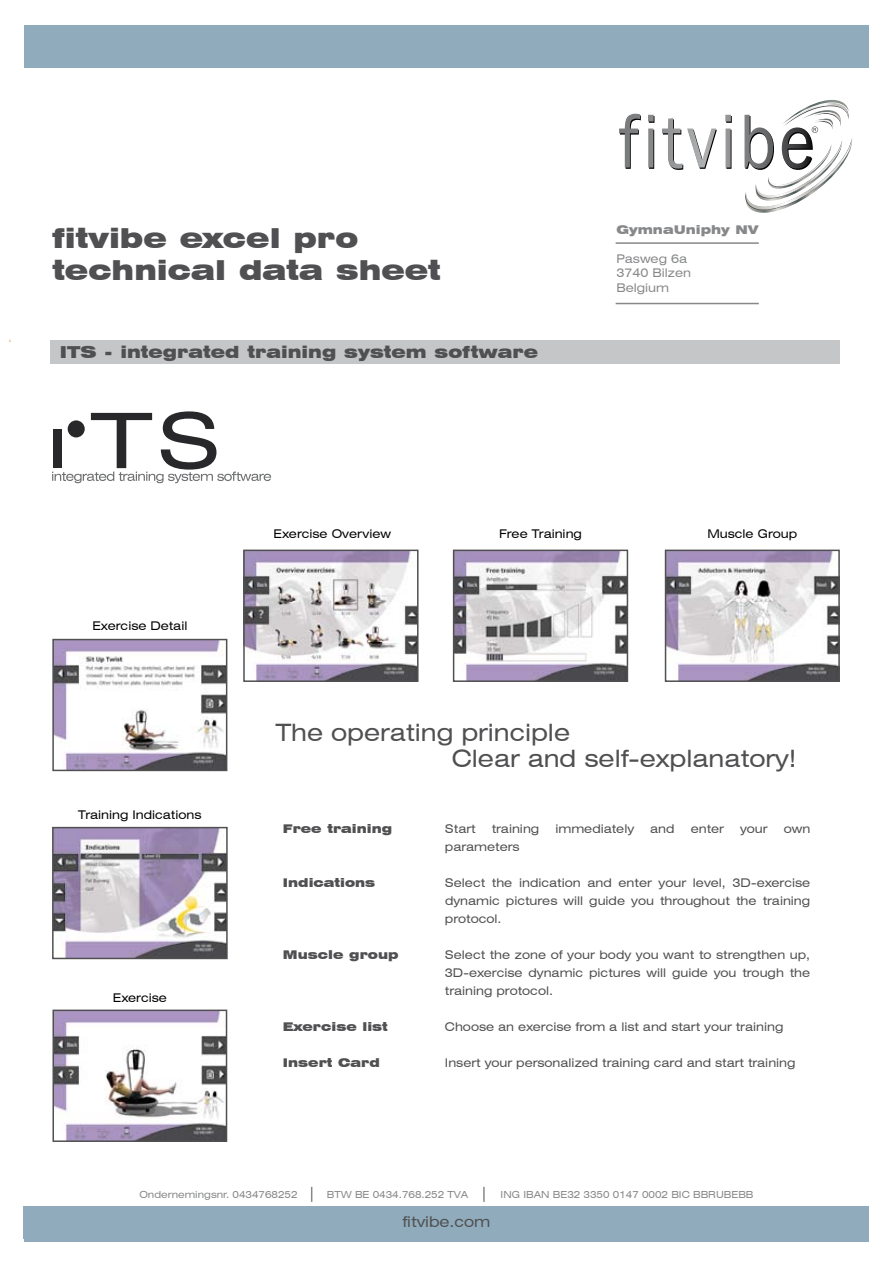
<style>
.page{position:relative;width:893px;height:1263px;background:#fff}
.page>*{position:absolute;margin:0;border:0;box-sizing:border-box;transform-origin:0 0}
.t1{font:900 expanded 27px/31.5px "Swiss 721 BT";color:#505052}
.t2{font:expanded 24px/25.5px "Swiss 721 BT";color:#505052}
.t3{font:900 expanded 16.5px "Swiss 721 BT";color:#505052}
.t4{font:expanded 15px "Swiss 721 BT";color:#505052}
.t5{font:expanded 12px/18px "Swiss 721 BT";color:#505052;text-align:justify}
.t6{font:expanded 12px "Swiss 721 BT";color:#000}
.t7{font:900 expanded 12px "Swiss 721 BT";color:#505052}
.t8{font:expanded 12px/14.4px "Swiss 721 BT";color:#87888a}
.t9{font:900 expanded 12px "Swiss 721 BT";color:#87888a}
.t10{font:expanded 9.75px "Swiss 721 BT";color:#87888a}
</style>
<div class="page">
<div style="left:25px;top:1206px;width:844px;height:36px;background:#90acbc"></div>
<svg style="left:311px;top:1187px;width:1px;height:15px"></svg>
<svg style="left:483px;top:1187px;width:2px;height:15px"></svg>
<div style="left:23px;top:1206px;width:841px;height:33px;background:#90acbc"></div>
<svg style="left:619px;top:99px;width:233px;height:114px"></svg>
<div style="left:25px;top:25px;width:844px;height:43px;background:#90acbc"></div>
<div style="left:51px;top:340px;width:789px;height:24px;background:#c5c6c8"></div>
<hr style="left:616px;top:242px;width:143px;height:2px;background:#878889">
<hr style="left:616px;top:303px;width:143px;height:1px;background:#878889">
<img style="left:246px;top:553px;width:170px;height:126px">
<div style="left:243px;top:550px;width:176px;height:132px;border:2px solid #505052"></div>
<img style="left:668px;top:553px;width:169px;height:126px">
<div style="left:665px;top:550px;width:175px;height:132px;border:2px solid #505052"></div>
<img style="left:456px;top:553px;width:169px;height:126px">
<div style="left:453px;top:550px;width:175px;height:132px;border:2px solid #505052"></div>
<img style="left:55px;top:830px;width:170px;height:126px">
<div style="left:52px;top:827px;width:176px;height:132px;border:2px solid #505052"></div>
<img style="left:55px;top:642px;width:169px;height:126px">
<div style="left:52px;top:639px;width:175px;height:132px;border:2px solid #505052"></div>
<img style="left:56px;top:1012px;width:168px;height:127px">
<div style="left:53px;top:1009px;width:174px;height:133px;border:2px solid #505052"></div>
<svg style="left:52px;top:411px;width:219px;height:72px"></svg>
<div style="left:68px;top:420px;width:17px;height:17px;background:#28282a;border-radius:50%"></div>
<h1 class="t1" style="left:52px;top:222px;width:390px">fitvibe excel pro technical data sheet</h1>
<p class="t9" style="left:616px;top:223px;width:143px">GymnaUniphy NV</p>
<p class="t8" style="left:616px;top:251px;width:76px">Pasweg 6a<br>3740 Bilzen<br>Belgium</p>
<h3 class="t3" style="left:60px;top:342px;width:480px">ITS - integrated training system software</h3>
<p class="t6" style="left:92px;top:618px;width:97px">Exercise Detail</p>
<p class="t6" style="left:78px;top:807px;width:125px">Training Indications</p>
<p class="t6" style="left:113px;top:991px;width:56px">Exercise</p>
<p class="t6" style="left:274px;top:527px;width:119px">Exercise Overview</p>
<p class="t6" style="left:499px;top:527px;width:84px">Free Training</p>
<p class="t6" style="left:707px;top:527px;width:91px">Muscle Group</p>
<h2 class="t2" style="left:452px;top:720px;width:346px;text-indent:-176px">The operating principle<br>Clear and self-explanatory!</h2>
<p class="t7" style="left:283px;top:822px;width:111px">Free training</p>
<p class="t5" style="left:445px;top:820px;width:32px">Start</p>
<p class="t5" style="left:492px;top:820px;width:49px">training</p>
<p class="t5" style="left:555px;top:820px;width:80px">immediately</p>
<p class="t5" style="left:650px;top:820px;width:26px">and</p>
<p class="t5" style="left:691px;top:820px;width:35px">enter</p>
<p class="t5" style="left:740px;top:820px;width:29px">your</p>
<p class="t5" style="left:784px;top:820px;width:28px">own</p>
<p class="t5" style="left:445px;top:838px;width:76px">parameters</p>
<p class="t7" style="left:283px;top:876px;width:94px">Indications</p>
<p class="t5" style="left:445px;top:874px;width:367px">Select the indication and enter your level, 3D-exercise dynamic pictures will guide you throughout the training protocol.</p>
<p class="t7" style="left:283px;top:948px;width:117px">Muscle group</p>
<p class="t5" style="left:445px;top:946px;width:367px">Select the zone of your body you want to strengthen up, 3D-exercise dynamic pictures will guide you trough the training protocol.</p>
<p class="t7" style="left:283px;top:1020px;width:106px">Exercise list</p>
<p class="t5" style="left:445px;top:1018px;width:340px">Choose an exercise from a list and start your training</p>
<p class="t7" style="left:283px;top:1056px;width:98px">Insert Card</p>
<p class="t5" style="left:445px;top:1054px;width:352px">Insert your personalized training card and start training</p>
<p class="t10" style="left:139px;top:1189px;width:160px">Ondernemingsnr. 0434768252</p>
<p class="t10" style="left:327px;top:1189px;width:143px">BTW BE 0434.768.252 TVA</p>
<p class="t10" style="left:501px;top:1189px;width:254px">ING IBAN BE32 3350 0147 0002 BIC BBRUBEBB</p>
<p class="t4" style="left:402px;top:1212px;width:90px">fitvibe.com</p>
</div>
